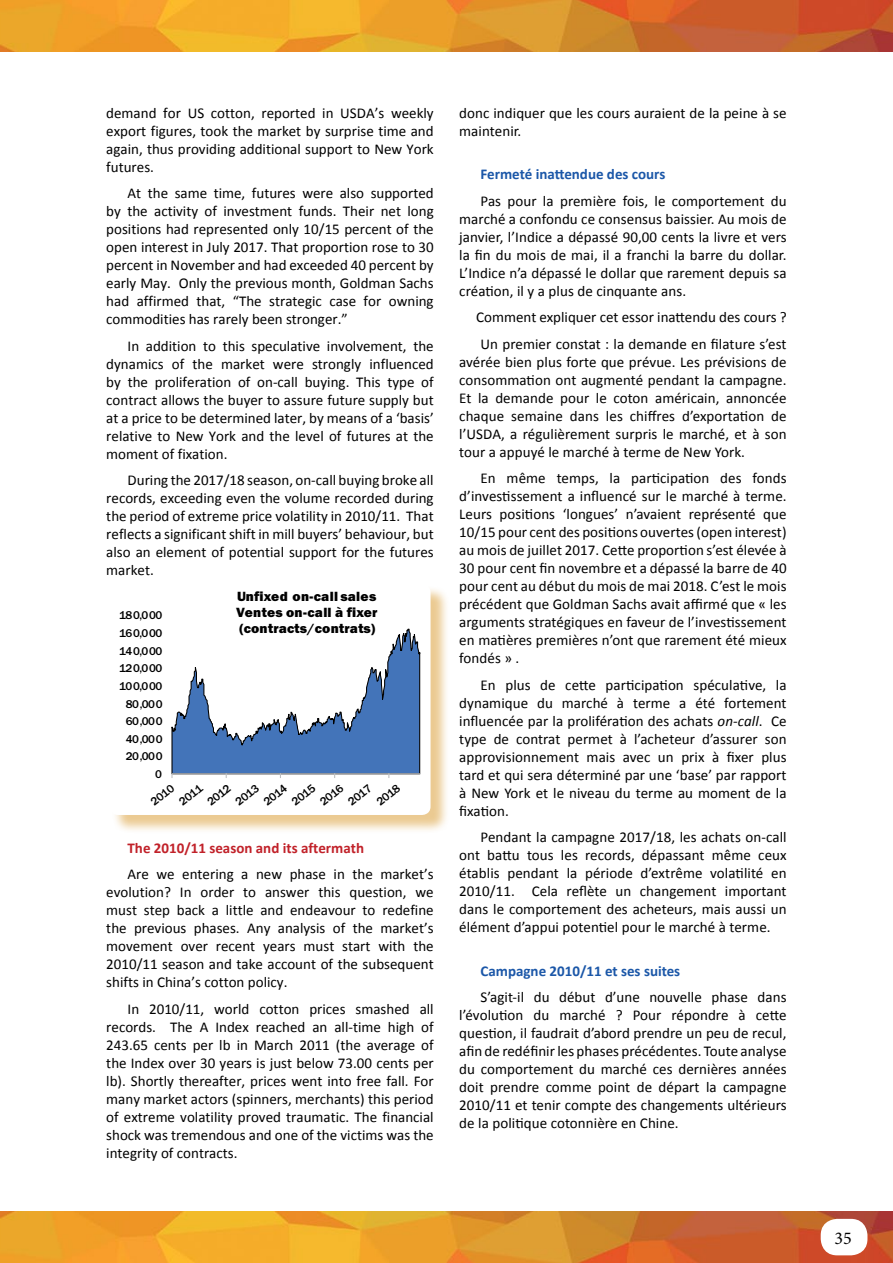
<style>
.page{position:relative;width:893px;height:1263px;background:#fff}
.page>*{position:absolute;margin:0;border:0;box-sizing:border-box;transform-origin:0 0}
.t1{font:18px "Minion Pro";color:#000}
.t2{font:15px/18px "Calibri";color:#000;text-align:justify}
.t3{font:700 15px "Calibri";color:#1b57a8}
.t4{font:700 15px "Calibri";color:#c12129}
.t5{font:800 13.8px/15.9px "Franklin Gothic";letter-spacing:.015em;color:#000;text-align:justify}
.t6{font:500 11.7px "Franklin Gothic";letter-spacing:-.04em;color:#000}
.s1{font-style:italic}
</style>
<div class="page">
<img style="left:0;top:1212px;width:893px;height:51px">
<div style="left:821px;top:1219px;width:46px;height:36px;background:#fff;border-radius:16px"></div>
<img style="left:0;top:0;width:893px;height:51px">
<div style="left:111px;top:586px;width:339px;height:248px;background:#e5b96e;opacity:.75"></div>
<div style="left:109px;top:584px;width:322px;height:231px;background:#fff;border-radius:9px"></div>
<svg style="left:171px;top:628px;width:250px;height:150px"></svg>
<p class="t2" style="left:106px;top:103px;width:329px">demand for US cotton, reported in USDA’s weekly export figures, took the market by surprise time and again, thus providing additional support to New York futures.</p>
<p class="t2" style="left:106px;top:183px;width:329px;text-indent:21px">At the same time, futures were also supported by the activity of investment funds. Their net long positions had represented only 10/15 percent of the open interest in July 2017. That proportion rose to 30 percent in November and had exceeded 40 percent by early May. Only the previous month, Goldman Sachs had affirmed that, “The strategic case for owning commodities has rarely been stronger.”</p>
<p class="t2" style="left:106px;top:336px;width:329px;text-indent:21px">In addition to this speculative involvement, the dynamics of the market were strongly influenced by the proliferation of on-call buying. This type of contract allows the buyer to assure future supply but at a price to be determined later, by means of a ‘basis’ relative to New York and the level of futures at the moment of fixation.</p>
<p class="t2" style="left:106px;top:470px;width:329px;text-indent:21px">During the 2017/18 season, on-call buying broke all records, exceeding even the volume recorded during the period of extreme price volatility in 2010/11. That reflects a significant shift in mill buyers’ behaviour, but also an element of potential support for the futures market.</p>
<p class="t6" style="left:119px;top:608px;width:44px">180,000</p>
<p class="t6" style="left:119px;top:626px;width:44px">160,000</p>
<p class="t6" style="left:119px;top:643px;width:44px">140,000</p>
<p class="t6" style="left:119px;top:661px;width:44px">120,000</p>
<p class="t6" style="left:119px;top:679px;width:44px">100,000</p>
<p class="t6" style="left:126px;top:696px;width:38px">80,000</p>
<p class="t6" style="left:126px;top:714px;width:38px">60,000</p>
<p class="t6" style="left:126px;top:732px;width:38px">40,000</p>
<p class="t6" style="left:126px;top:749px;width:38px">20,000</p>
<p class="t6" style="left:155px;top:767px;width:8px">0</p>
<p class="t5" style="left:236px;top:589px;width:143px">Unfixed on-call sales Ventes on-call à fixer (contracts/contrats)</p>
<p class="t6" style="left:148px;top:797px;width:28px;rotate:-39deg">2010</p>
<p class="t6" style="left:176px;top:797px;width:28px;rotate:-39deg">2011</p>
<p class="t6" style="left:204px;top:797px;width:28px;rotate:-39deg">2012</p>
<p class="t6" style="left:232px;top:797px;width:28px;rotate:-39deg">2013</p>
<p class="t6" style="left:260px;top:797px;width:28px;rotate:-39deg">2014</p>
<p class="t6" style="left:289px;top:797px;width:28px;rotate:-39deg">2015</p>
<p class="t6" style="left:317px;top:797px;width:28px;rotate:-39deg">2016</p>
<p class="t6" style="left:345px;top:797px;width:28px;rotate:-39deg">2017</p>
<p class="t6" style="left:373px;top:797px;width:28px;rotate:-39deg">2018</p>
<p class="t4" style="left:128px;top:838px;width:238px">The 2010/11 season and its aftermath</p>
<p class="t2" style="left:106px;top:864px;width:329px;text-indent:21px">Are we entering a new phase in the market’s evolution? In order to answer this question, we must step back a little and endeavour to redefine the previous phases. Any analysis of the market’s movement over recent years must start with the 2010/11 season and take account of the subsequent shifts in China’s cotton policy.</p>
<p class="t2" style="left:106px;top:999px;width:329px;text-indent:21px">In 2010/11, world cotton prices smashed all records. The A Index reached an all-time high of 243.65 cents per lb in March 2011 (the average of the Index over 30 years is just below 73.00 cents per lb). Shortly thereafter, prices went into free fall. For many market actors (spinners, merchants) this period of extreme volatility proved traumatic. The financial shock was tremendous and one of the victims was the integrity of contracts.</p>
<p class="t2" style="left:459px;top:103px;width:329px">donc indiquer que les cours auraient de la peine à se maintenir.</p>
<p class="t3" style="left:480px;top:165px;width:186px">Fermeté inattendue des cours</p>
<p class="t2" style="left:459px;top:191px;width:329px;text-indent:21px">Pas pour la première fois, le comportement du marché a confondu ce consensus baissier. Au mois de janvier, l’Indice a dépassé 90,00 cents la livre et vers la fin du mois de mai, il a franchi la barre du dollar.<br>L’Indice n’a dépassé le dollar que rarement depuis sa création, il y a plus de cinquante ans.</p>
<p class="t2" style="left:476px;top:303px;width:312px;line-height:26.5px">Comment expliquer cet essor inattendu des cours ?<br>Un premier constat : la demande en filature s’est</p>
<p class="t2" style="left:459px;top:352px;width:329px">avérée bien plus forte que prévue. Les prévisions de consommation ont augmenté pendant la campagne.<br>Et la demande pour le coton américain, annoncée chaque semaine dans les chiffres d’exportation de l’USDA, a régulièrement surpris le marché, et à son tour a appuyé le marché à terme de New York.</p>
<p class="t2" style="left:459px;top:468px;width:329px;text-indent:21px">En même temps, la participation des fonds d’investissement a influencé sur le marché à terme.<br>Leurs positions ‘longues’ n’avaient représenté que 10/15 pour cent des positions ouvertes (open interest) au mois de juillet 2017. Cette proportion s’est élevée à 30 pour cent fin novembre et a dépassé la barre de 40 pour cent au début du mois de mai 2018. C’est le mois précédent que Goldman Sachs avait affirmé que « les arguments stratégiques en faveur de l’investissement en matières premières n’ont que rarement été mieux fondés » .</p>
<p class="t2" style="left:459px;top:675px;width:329px;text-indent:21px">En plus de cette participation spéculative, la dynamique du marché à terme a été fortement influencée par la prolifération des achats <span class="s1">on-call</span>. Ce type de contrat permet à l’acheteur d’assurer son approvisionnement mais avec un prix à fixer plus tard et qui sera déterminé par une ‘base’ par rapport à New York et le niveau du terme au moment de la fixation.</p>
<p class="t2" style="left:459px;top:827px;width:329px;text-indent:21px">Pendant la campagne 2017/18, les achats on-call ont battu tous les records, dépassant même ceux établis pendant la période d’extrême volatilité en 2010/11. Cela reflète un changement important dans le comportement des acheteurs, mais aussi un élément d’appui potentiel pour le marché à terme.</p>
<p class="t3" style="left:480px;top:961px;width:201px">Campagne 2010/11 et ses suites</p>
<p class="t2" style="left:459px;top:987px;width:329px;text-indent:21px">S’agit-il du début d’une nouvelle phase dans l’évolution du marché ? Pour répondre à cette question, il faudrait d’abord prendre un peu de recul, afin de redéfinir les phases précédentes. Toute analyse du comportement du marché ces dernières années doit prendre comme point de départ la campagne 2010/11 et tenir compte des changements ultérieurs de la politique cotonnière en Chine.</p>
<p class="t1" style="left:834px;top:1227px;width:19px">35</p>
</div>
